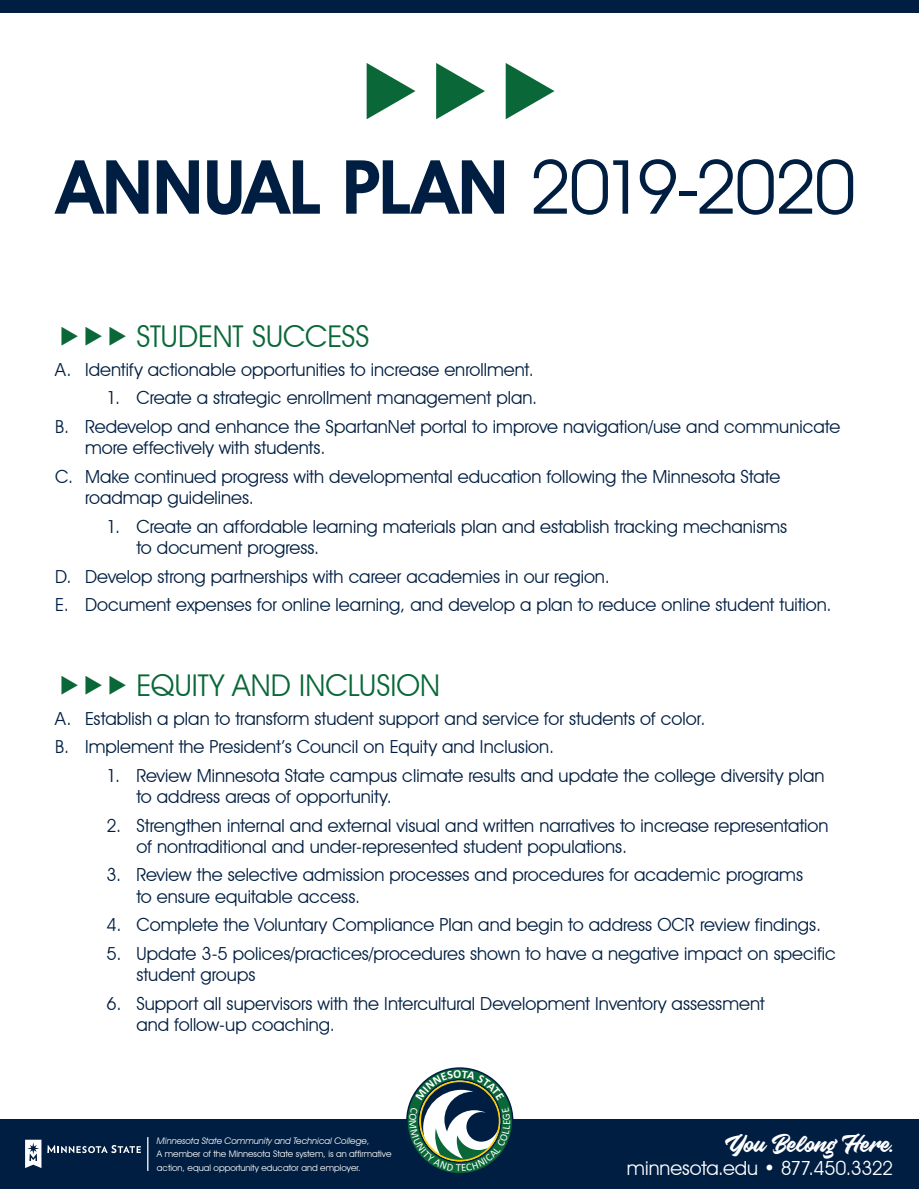
<style>
.page{position:relative;width:919px;height:1189px;background:#fff}
.page>*{position:absolute;margin:0;border:0;box-sizing:border-box;transform-origin:0 0}
.t1{font:600 75px "Avant Garde IT Cby BT";letter-spacing:-.01em;color:#001e41}
.t2{font:31.5px "Knight Brush Demo";color:#fff}
.t3{font:30px "Avant Garde IT Cby BT";letter-spacing:.005em;color:#0a6838}
.t4{font:19.5px "Avant Garde IT Cby BT";letter-spacing:-.005em;color:#fff}
.t5{font:18px/21.6px "Avant Garde IT Cby BT";color:#001e41}
.t6{font:9px/13.5px "Avant Garde IT Cby BT";color:#fff}
.t7{font:italic 9px "Avant Garde IT Cby BT";color:#fff}
.s1{font-weight:400}
.s2{font-style:normal}
</style>
<div class="page">
<div style="left:0;top:0;width:918px;height:13px;background:#001e41"></div>
<div style="left:0;top:1119px;width:918px;height:69px;background:#001e41"></div>
<svg style="left:47px;top:1145px;width:94px;height:8px"></svg>
<svg style="left:25px;top:1139px;width:16px;height:28px"></svg>
<hr style="left:147px;top:1136px;width:1px;height:34px;background:#fff">
<svg style="left:406px;top:1067px;width:107px;height:106px"></svg>
<p class="t1" style="left:57px;top:142px;width:800px">ANNUAL PLAN <span class="s1">2019-2020</span></p>
<p class="t3" style="left:136px;top:318px;width:235px">STUDENT SUCCESS</p>
<p class="t5" style="left:55px;top:358px;width:480px">A. Identify actionable opportunities to increase enrollment.</p>
<p class="t5" style="left:107px;top:387px;width:432px">1. Create a strategic enrollment management plan.</p>
<p class="t5" style="left:85px;top:415px;width:756px;text-indent:-30px">B. Redevelop and enhance the SpartanNet portal to improve navigation/use and communicate more effectively with students.</p>
<p class="t5" style="left:85px;top:465px;width:696px;text-indent:-30px">C. Make continued progress with developmental education following the Minnesota State roadmap guidelines.</p>
<p class="t5" style="left:136px;top:515px;width:652px;text-indent:-30px">1. Create an affordable learning materials plan and establish tracking mechanisms to document progress.</p>
<p class="t5" style="left:55px;top:565px;width:556px">D. Develop strong partnerships with career academies in our region.</p>
<p class="t5" style="left:55px;top:593px;width:777px">E. Document expenses for online learning, and develop a plan to reduce online student tuition.</p>
<p class="t3" style="left:136px;top:667px;width:305px">EQUITY AND INCLUSION</p>
<p class="t5" style="left:55px;top:707px;width:651px">A. Establish a plan to transform student support and service for students of color.</p>
<p class="t5" style="left:55px;top:735px;width:500px">B. Implement the President’s Council on Equity and Inclusion.</p>
<p class="t5" style="left:136px;top:764px;width:689px;text-indent:-30px">1. Review Minnesota State campus climate results and update the college diversity plan to address areas of opportunity.</p>
<p class="t5" style="left:136px;top:814px;width:693px;text-indent:-30px">2. Strengthen internal and external visual and written narratives to increase representation of nontraditional and under-represented student populations.</p>
<p class="t5" style="left:136px;top:864px;width:668px;text-indent:-30px">3. Review the selective admission processes and procedures for academic programs to ensure equitable access.</p>
<p class="t5" style="left:107px;top:914px;width:716px">4. Complete the Voluntary Compliance Plan and begin to address OCR review findings.</p>
<p class="t5" style="left:136px;top:942px;width:701px;text-indent:-30px">5. Update 3-5 polices/practices/procedures shown to have a negative impact on specific student groups</p>
<p class="t5" style="left:136px;top:992px;width:629px;text-indent:-30px">6. Support all supervisors with the Intercultural Development Inventory assessment and follow-up coaching.</p>
<p class="t7" style="left:157px;top:1135px;width:214px">Minnesota State Community and Technical College<span class="s2">,</span></p>
<p class="t6" style="left:157px;top:1147px;width:236px">A member of the Minnesota State system, is an affirmative action, equal opportunity educator and employer.</p>
<p class="t2" style="left:724px;top:1126px;width:170px">You Belong Here.</p>
<p class="t4" style="left:626px;top:1156px;width:268px">minnesota.edu • 877.450.3322</p>
</div>
